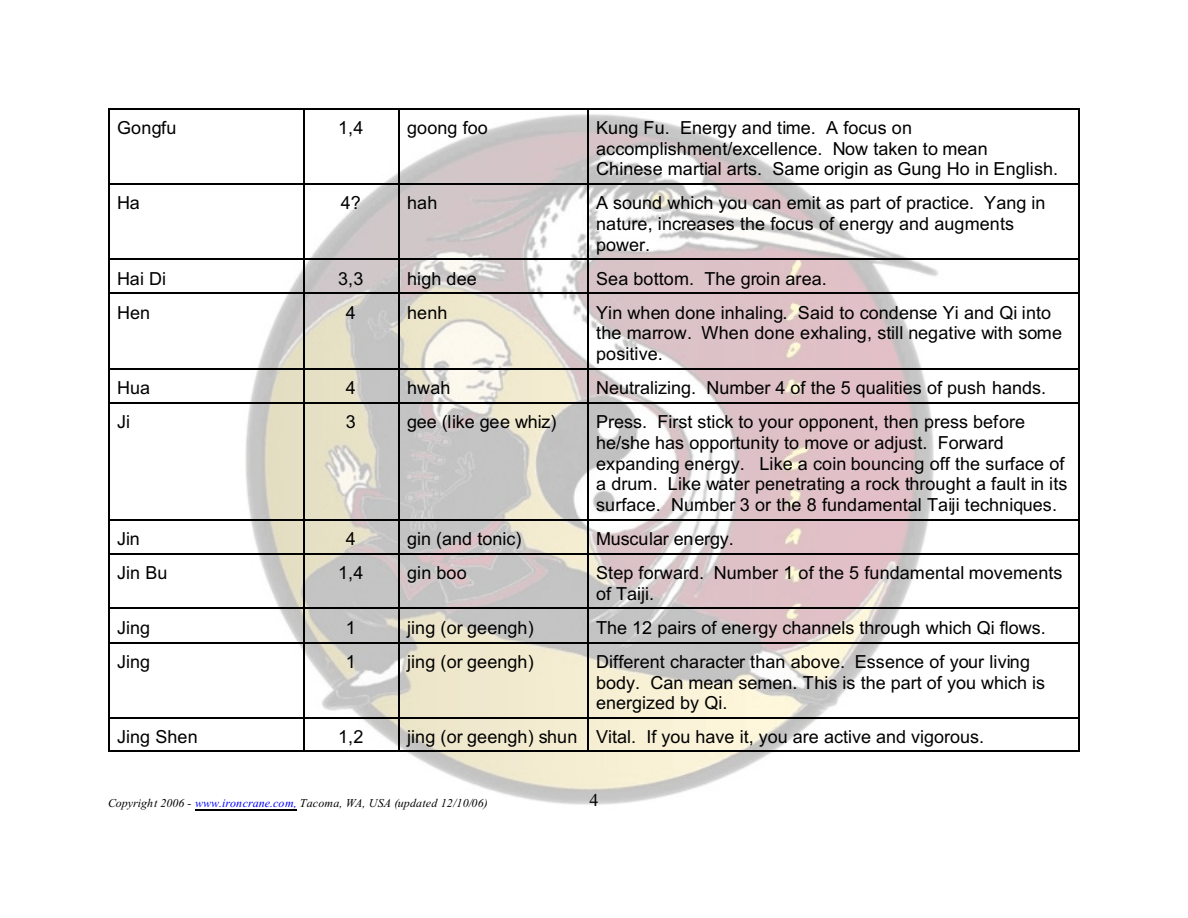
<style>
.page{position:relative;width:1188px;height:918px;background:#fff}
.page>*{position:absolute;margin:0;border:0;box-sizing:border-box;transform-origin:0 0}
.t1{font:18px/20.7px "Arial";letter-spacing:.005em;color:#000}
.t2{font:18px "Times New Roman";color:#000}
.t3{font:italic 12px "Times New Roman";color:#000}
.s1{color:#00f}
</style>
<div class="page">
<img style="left:240px;top:110px;width:707px;height:695px">
<hr style="left:195px;top:809px;width:102px;height:1px;background:#000">
<hr style="left:108px;top:108px;width:1px;height:75px;background:#000">
<hr style="left:108px;top:108px;width:196px;height:1px;background:#000">
<hr style="left:304px;top:108px;width:1px;height:75px;background:#000">
<hr style="left:304px;top:108px;width:94px;height:1px;background:#000">
<hr style="left:398px;top:108px;width:2px;height:75px;background:#000">
<hr style="left:398px;top:108px;width:189px;height:1px;background:#000">
<hr style="left:587px;top:108px;width:2px;height:75px;background:#000">
<hr style="left:1079px;top:108px;width:1px;height:75px;background:#000">
<hr style="left:587px;top:108px;width:493px;height:1px;background:#000">
<hr style="left:108px;top:183px;width:1px;height:76px;background:#000">
<hr style="left:108px;top:183px;width:196px;height:2px;background:#000">
<hr style="left:304px;top:183px;width:1px;height:76px;background:#000">
<hr style="left:304px;top:183px;width:94px;height:2px;background:#000">
<hr style="left:398px;top:183px;width:2px;height:76px;background:#000">
<hr style="left:398px;top:183px;width:189px;height:2px;background:#000">
<hr style="left:587px;top:183px;width:2px;height:76px;background:#000">
<hr style="left:1079px;top:183px;width:1px;height:76px;background:#000">
<hr style="left:587px;top:183px;width:493px;height:2px;background:#000">
<hr style="left:108px;top:259px;width:1px;height:34px;background:#000">
<hr style="left:108px;top:259px;width:196px;height:1px;background:#000">
<hr style="left:304px;top:259px;width:1px;height:34px;background:#000">
<hr style="left:304px;top:259px;width:94px;height:1px;background:#000">
<hr style="left:398px;top:259px;width:2px;height:34px;background:#000">
<hr style="left:398px;top:259px;width:189px;height:1px;background:#000">
<hr style="left:587px;top:259px;width:2px;height:34px;background:#000">
<hr style="left:1079px;top:259px;width:1px;height:34px;background:#000">
<hr style="left:587px;top:259px;width:493px;height:1px;background:#000">
<hr style="left:108px;top:293px;width:1px;height:75px;background:#000">
<hr style="left:108px;top:293px;width:196px;height:1px;background:#000">
<hr style="left:304px;top:293px;width:1px;height:75px;background:#000">
<hr style="left:304px;top:293px;width:94px;height:1px;background:#000">
<hr style="left:398px;top:293px;width:2px;height:75px;background:#000">
<hr style="left:398px;top:293px;width:189px;height:1px;background:#000">
<hr style="left:587px;top:293px;width:2px;height:75px;background:#000">
<hr style="left:1079px;top:293px;width:1px;height:75px;background:#000">
<hr style="left:587px;top:293px;width:493px;height:1px;background:#000">
<hr style="left:108px;top:368px;width:1px;height:34px;background:#000">
<hr style="left:108px;top:368px;width:196px;height:2px;background:#000">
<hr style="left:304px;top:368px;width:1px;height:34px;background:#000">
<hr style="left:304px;top:368px;width:94px;height:2px;background:#000">
<hr style="left:398px;top:368px;width:2px;height:34px;background:#000">
<hr style="left:398px;top:368px;width:189px;height:2px;background:#000">
<hr style="left:587px;top:368px;width:2px;height:34px;background:#000">
<hr style="left:1079px;top:368px;width:1px;height:34px;background:#000">
<hr style="left:587px;top:368px;width:493px;height:2px;background:#000">
<hr style="left:108px;top:402px;width:1px;height:117px;background:#000">
<hr style="left:108px;top:402px;width:196px;height:2px;background:#000">
<hr style="left:304px;top:402px;width:1px;height:117px;background:#000">
<hr style="left:304px;top:402px;width:94px;height:2px;background:#000">
<hr style="left:398px;top:402px;width:2px;height:117px;background:#000">
<hr style="left:398px;top:402px;width:189px;height:2px;background:#000">
<hr style="left:587px;top:402px;width:2px;height:117px;background:#000">
<hr style="left:1079px;top:402px;width:1px;height:117px;background:#000">
<hr style="left:587px;top:402px;width:493px;height:2px;background:#000">
<hr style="left:108px;top:519px;width:1px;height:34px;background:#000">
<hr style="left:108px;top:519px;width:196px;height:1px;background:#000">
<hr style="left:304px;top:519px;width:1px;height:34px;background:#000">
<hr style="left:304px;top:519px;width:94px;height:1px;background:#000">
<hr style="left:398px;top:519px;width:2px;height:34px;background:#000">
<hr style="left:398px;top:519px;width:189px;height:1px;background:#000">
<hr style="left:587px;top:519px;width:2px;height:34px;background:#000">
<hr style="left:1079px;top:519px;width:1px;height:34px;background:#000">
<hr style="left:587px;top:519px;width:493px;height:1px;background:#000">
<hr style="left:108px;top:553px;width:1px;height:55px;background:#000">
<hr style="left:108px;top:553px;width:196px;height:1px;background:#000">
<hr style="left:304px;top:553px;width:1px;height:55px;background:#000">
<hr style="left:304px;top:553px;width:94px;height:1px;background:#000">
<hr style="left:398px;top:553px;width:2px;height:55px;background:#000">
<hr style="left:398px;top:553px;width:189px;height:1px;background:#000">
<hr style="left:587px;top:553px;width:2px;height:55px;background:#000">
<hr style="left:1079px;top:553px;width:1px;height:55px;background:#000">
<hr style="left:587px;top:553px;width:493px;height:1px;background:#000">
<hr style="left:108px;top:608px;width:1px;height:34px;background:#000">
<hr style="left:108px;top:608px;width:196px;height:1px;background:#000">
<hr style="left:304px;top:608px;width:1px;height:34px;background:#000">
<hr style="left:304px;top:608px;width:94px;height:1px;background:#000">
<hr style="left:398px;top:608px;width:2px;height:34px;background:#000">
<hr style="left:398px;top:608px;width:189px;height:1px;background:#000">
<hr style="left:587px;top:608px;width:2px;height:34px;background:#000">
<hr style="left:1079px;top:608px;width:1px;height:34px;background:#000">
<hr style="left:587px;top:608px;width:493px;height:1px;background:#000">
<hr style="left:108px;top:642px;width:1px;height:75px;background:#000">
<hr style="left:108px;top:642px;width:196px;height:1px;background:#000">
<hr style="left:304px;top:642px;width:1px;height:75px;background:#000">
<hr style="left:304px;top:642px;width:94px;height:1px;background:#000">
<hr style="left:398px;top:642px;width:2px;height:75px;background:#000">
<hr style="left:398px;top:642px;width:189px;height:1px;background:#000">
<hr style="left:587px;top:642px;width:2px;height:75px;background:#000">
<hr style="left:1079px;top:642px;width:1px;height:75px;background:#000">
<hr style="left:587px;top:642px;width:493px;height:1px;background:#000">
<hr style="left:108px;top:717px;width:1px;height:34px;background:#000">
<hr style="left:108px;top:717px;width:196px;height:2px;background:#000">
<hr style="left:108px;top:750px;width:196px;height:1px;background:#000">
<hr style="left:304px;top:717px;width:1px;height:34px;background:#000">
<hr style="left:304px;top:717px;width:94px;height:2px;background:#000">
<hr style="left:304px;top:750px;width:94px;height:1px;background:#000">
<hr style="left:398px;top:717px;width:2px;height:34px;background:#000">
<hr style="left:398px;top:717px;width:189px;height:2px;background:#000">
<hr style="left:398px;top:750px;width:189px;height:1px;background:#000">
<hr style="left:587px;top:717px;width:2px;height:34px;background:#000">
<hr style="left:1079px;top:717px;width:1px;height:34px;background:#000">
<hr style="left:587px;top:717px;width:493px;height:2px;background:#000">
<hr style="left:587px;top:750px;width:493px;height:1px;background:#000">
<p class="t1" style="left:117px;top:119px;width:61px">Gongfu</p>
<p class="t1" style="left:338px;top:119px;width:27px">1,4</p>
<p class="t1" style="left:407px;top:119px;width:82px">goong foo</p>
<p class="t1" style="left:596px;top:119px;width:464px">Kung Fu. Energy and time. A focus on accomplishment/excellence. Now taken to mean<br>Chinese martial arts. Same origin as Gung Ho in English.</p>
<p class="t1" style="left:117px;top:194px;width:25px">Ha</p>
<p class="t1" style="left:341px;top:194px;width:22px">4?</p>
<p class="t1" style="left:407px;top:194px;width:32px">hah</p>
<p class="t1" style="left:596px;top:194px;width:451px">A sound which you can emit as part of practice. Yang in nature, increases the focus of energy and augments power.</p>
<p class="t1" style="left:117px;top:270px;width:51px">Hai Di</p>
<p class="t1" style="left:338px;top:270px;width:27px">3,3</p>
<p class="t1" style="left:407px;top:270px;width:71px">high dee</p>
<p class="t1" style="left:596px;top:270px;width:232px">Sea bottom. The groin area.</p>
<p class="t1" style="left:117px;top:304px;width:35px">Hen</p>
<p class="t1" style="left:346px;top:304px;width:12px">4</p>
<p class="t1" style="left:407px;top:304px;width:42px">henh</p>
<p class="t1" style="left:596px;top:304px;width:468px">Yin when done inhaling. Said to condense Yi and Qi into the marrow. When done exhaling, still negative with some positive.</p>
<p class="t1" style="left:117px;top:379px;width:35px">Hua</p>
<p class="t1" style="left:346px;top:379px;width:12px">4</p>
<p class="t1" style="left:407px;top:379px;width:45px">hwah</p>
<p class="t1" style="left:596px;top:379px;width:451px">Neutralizing. Number 4 of the 5 qualities of push hands.</p>
<p class="t1" style="left:117px;top:413px;width:14px">Ji</p>
<p class="t1" style="left:346px;top:413px;width:12px">3</p>
<p class="t1" style="left:407px;top:413px;width:151px">gee (like gee whiz)</p>
<p class="t1" style="left:596px;top:413px;width:473px">Press. First stick to your opponent, then press before he/she has opportunity to move or adjust. Forward expanding energy. Like a coin bouncing off the surface of a drum. Like water penetrating a rock throught a fault in its surface. Number 3 or the 8 fundamental Taiji techniques.</p>
<p class="t1" style="left:117px;top:530px;width:25px">Jin</p>
<p class="t1" style="left:346px;top:530px;width:12px">4</p>
<p class="t1" style="left:407px;top:530px;width:116px">gin (and tonic)</p>
<p class="t1" style="left:596px;top:530px;width:139px">Muscular energy.</p>
<p class="t1" style="left:117px;top:564px;width:52px">Jin Bu</p>
<p class="t1" style="left:338px;top:564px;width:27px">1,4</p>
<p class="t1" style="left:407px;top:564px;width:61px">gin boo</p>
<p class="t1" style="left:596px;top:564px;width:468px">Step forward. Number 1 of the 5 fundamental movements of Taiji.</p>
<p class="t1" style="left:117px;top:619px;width:35px">Jing</p>
<p class="t1" style="left:346px;top:619px;width:12px">1</p>
<p class="t1" style="left:407px;top:619px;width:128px">jing (or geengh)</p>
<p class="t1" style="left:596px;top:619px;width:451px">The 12 pairs of energy channels through which Qi flows.</p>
<p class="t1" style="left:117px;top:653px;width:35px">Jing</p>
<p class="t1" style="left:346px;top:653px;width:12px">1</p>
<p class="t1" style="left:407px;top:653px;width:128px">jing (or geengh)</p>
<p class="t1" style="left:596px;top:653px;width:451px">Different character than above. Essence of your living body. Can mean semen. This is the part of you which is energized by Qi.</p>
<p class="t1" style="left:117px;top:728px;width:82px">Jing Shen</p>
<p class="t1" style="left:338px;top:728px;width:27px">1,2</p>
<p class="t1" style="left:407px;top:728px;width:579px">jing (or geengh) shun Vital. If you have it, you are active and vigorous.</p>
<p class="t3" style="left:108px;top:799px;width:381px">Copyright 2006 - <span class="s1">www.ironcrane.com,</span> Tacoma, WA, USA (updated 12/10/06)</p>
<p class="t2" style="left:590px;top:794px;width:10px">4</p>
</div>
